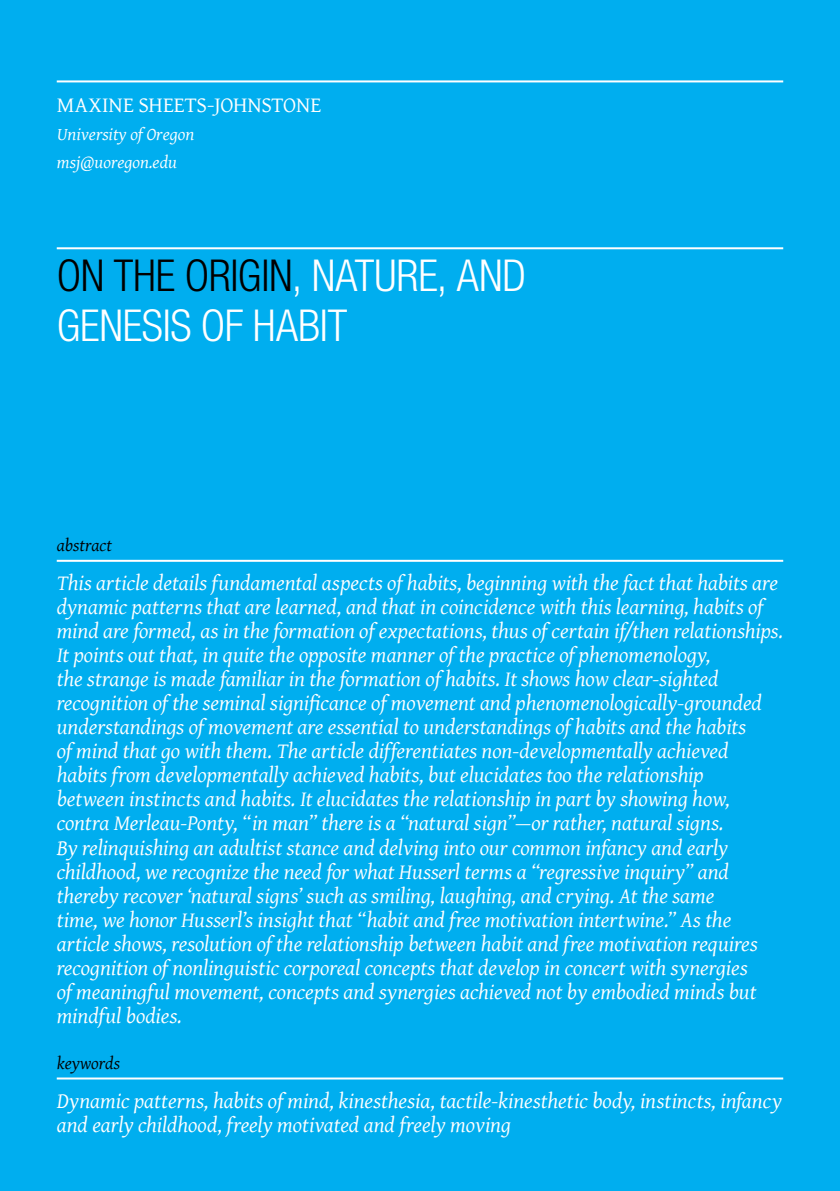
<style>
.page{position:relative;width:840px;height:1191px;background:#fff}
.page>*{position:absolute;margin:0;border:0;box-sizing:border-box;transform-origin:0 0}
.t1{font:300 condensed 44px/50px "Helvetica Neue LT Std";letter-spacing:-.005em;color:#fff}
.t2{font:italic 22px/24px "Gentium Basic";letter-spacing:-.005em;color:#fff}
.t3{font:22px "Gentium Basic";letter-spacing:-.015em;color:#fff}
.t4{font:italic 18px/28px "Gentium Basic";color:#fff}
.t5{font:italic 18px "Gentium Basic";color:#000}
.s1{color:#000}
</style>
<div class="page">
<div style="left:0;top:0;width:839px;height:1191px;background:#00aeef"></div>
<hr style="left:57px;top:80px;width:725px;height:2px;background:#fff">
<hr style="left:57px;top:247px;width:725px;height:2px;background:#fff">
<hr style="left:57px;top:560px;width:725px;height:2px;background:#fff">
<hr style="left:57px;top:1077px;width:725px;height:2px;background:#fff">
<p class="t3" style="left:57px;top:89px;width:178px">MAXINE SHEETS-JOHN</p>
<p class="t3" style="left:261px;top:89px;width:36px">STONE</p>
<p class="t4" style="left:57px;top:120px;width:139px">University ofOregon msj@uoregon.edu</p>
<h1 class="t1" style="left:57px;top:250px;width:470px"><span class="s1">ON THE ORIGIN</span>, NATURE, AND<br>GENESIS OF HABIT</h1>
<p class="t5" style="left:57px;top:532px;width:57px">abstract</p>
<p class="t2" style="left:57px;top:570px;width:727px">This article details fundamental aspects ofhabits, beginning with the fact that habits are dynamic patterns that are learned, and that in coincidence with this learning, habits of mind are formed, as in the formation ofexpectations, thus ofcertain if/then relationships.<br>It points out that, in quite the opposite manner ofthe practice ofphenomenology,<br>the strange is made familiar in the formation ofhabits. It shows how clear-sighted recognition of the seminal significance of movement and phenomenologically-grounded understandings ofmovement are essential to understandings ofhabits and the habits ofmind that go with them. The article differentiates non-developmentally achieved habits from developmentally achieved habits, but elucidates too the relationship<br>between instincts and habits. It elucidates the relationship in part by showing how, contra Merleau-Ponty, “in man” there is a “natural sign”—or rather, natural signs.<br>By relinquishing an adultist stance and delving into our common infancy and early childhood, we recognize the need for what Husserl terms a “regressive inquiry” and thereby recover ‘natural signs’ such as smiling, laughing, and crying. At the same<br>time, we honor Husserl’s insight that “habit and free motivation intertwine.” As the article shows, resolution ofthe relationship between habit and free motivation requires recognition ofnonlinguistic corporeal concepts that develop in concert with synergies ofmeaningful movement, concepts and synergies achieved not by embodied minds but mindful bodies.</p>
<p class="t5" style="left:57px;top:1050px;width:65px">keywords</p>
<p class="t2" style="left:57px;top:1088px;width:728px">Dynamic patterns, habits ofmind, kinesthesia, tactile-kinesthetic body, instincts, infancy and early childhood, freely motivated and freely moving</p>
</div>
